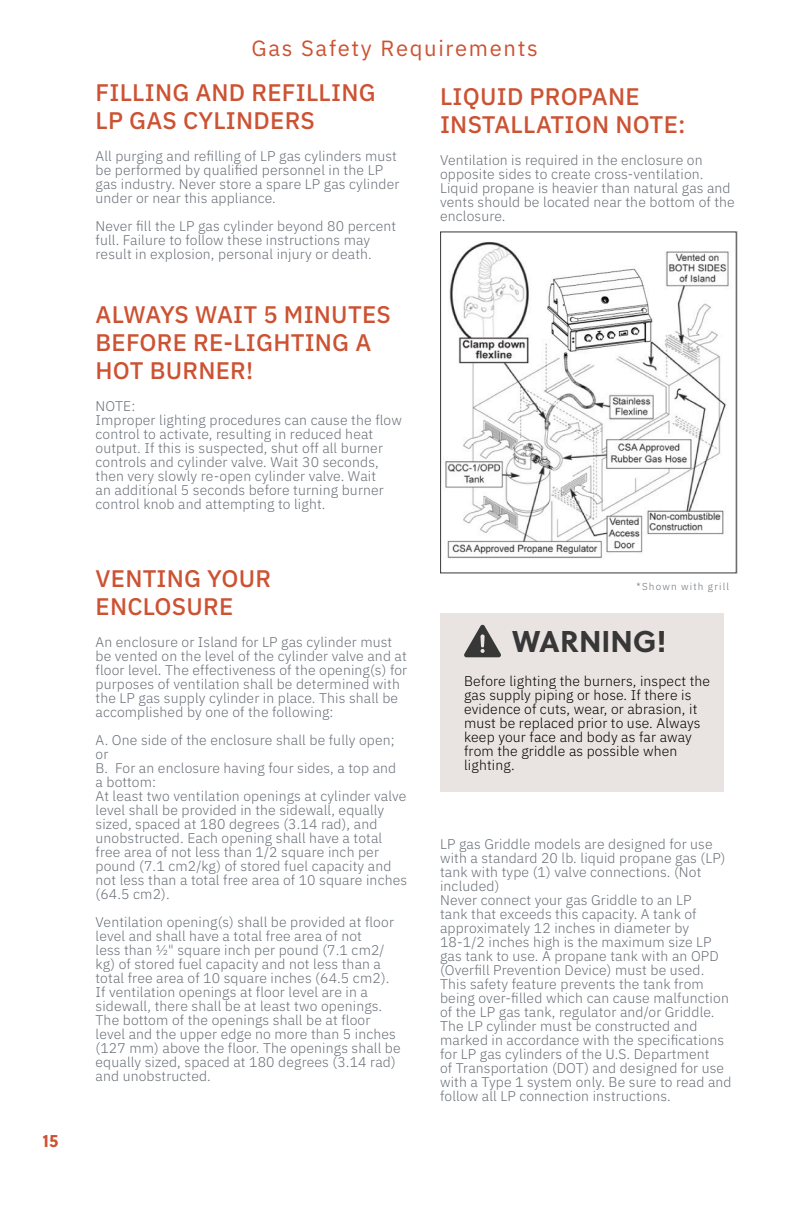
<style>
.page{position:relative;width:792px;height:1224px;background:#fff}
.page>*{position:absolute;margin:0;border:0;box-sizing:border-box;transform-origin:0 0}
.WARNING{font:700 30px "Soleil";color:#373737}
.Summerset_Body_Copy{font:500 24px/28px "IBM Plex Sans";letter-spacing:.01em;color:#cc5232}
.Summerset_Heading_2{font:500 24px/28px "IBM Plex Sans";letter-spacing:.01em;color:#cc5232}
.Summerset_Body_Copy-2{font:22px "IBM Plex Sans";letter-spacing:.075em;color:#cc5232}
.t1{font:700 18px "Soleil";color:#cc5232}
.Summerset_Body_Copy-3{font:300 14px/14px "IBM Plex Sans";letter-spacing:.01em;color:#686f77}
.Summerset_Heading_2-2{font:300 14px/14px "IBM Plex Sans";letter-spacing:.01em;color:#686f77}
.Summerset_Body_Copy-4{font:300 14px/14px "IBM Plex Sans";letter-spacing:.01em;color:#000}
.Summerset_Body_Copy-5{font:300 10px "IBM Plex Sans";letter-spacing:.12em;color:#686f77}
</style>
<div class="page">
<div style="left:441px;top:613px;width:283px;height:179px;background:#e9e3e1"></div>
<img style="left:445px;top:231px;width:293px;height:342px">
<div style="left:440px;top:231px;width:297px;height:342px;border:1px solid #383835"></div>
<svg style="left:464px;top:624px;width:37px;height:33px"></svg>
<p class="t1" style="left:43px;top:1126px;width:17px">15</p>
<p class="Summerset_Body_Copy-2" style="left:252px;top:31px;width:288px">Gas Safety Requirements</p>
<p class="Summerset_Heading_2" style="left:96px;top:76px;width:282px">FILLING AND REFILLING<br>LP GAS CYLINDERS</p>
<p class="Summerset_Heading_2-2" style="left:96px;top:148px;width:305px">All purging and refilling of LP gas cylinders must be performed by qualified personnel in the LP gas industry. Never store a spare LP gas cylinder under or near this appliance.</p>
<p class="Summerset_Heading_2-2" style="left:96px;top:218px;width:302px">Never fill the LP gas cylinder beyond 80 percent full. Failure to follow these instructions may result in explosion, personal injury or death.</p>
<p class="Summerset_Body_Copy" style="left:96px;top:298px;width:297px">ALWAYS WAIT 5 MINUTES<br>BEFORE RE-LIGHTING A<br>HOT BURNER!</p>
<p class="Summerset_Body_Copy-3" style="left:96px;top:398px;width:41px">NOTE:</p>
<p class="Summerset_Body_Copy-3" style="left:96px;top:412px;width:308px">Improper lighting procedures can cause the flow control to activate, resulting in reduced heat output. If this is suspected, shut off all burner controls and cylinder valve. Wait 30 seconds, then very slowly re-open cylinder valve. Wait<br>an additional 5 seconds before turning burner control knob and attempting to light.</p>
<p class="Summerset_Heading_2" style="left:96px;top:562px;width:177px">VENTING YOUR<br>ENCLOSURE</p>
<p class="Summerset_Body_Copy-3" style="left:96px;top:634px;width:313px">An enclosure or Island for LP gas cylinder must be vented on the level of the cylinder valve and at floor level. The effectiveness of the opening(s) for purposes of ventilation shall be determined with the LP gas supply cylinder in place. This shall be accomplished by one of the following:</p>
<p class="Summerset_Body_Copy-3" style="left:96px;top:732px;width:301px">A. One side of the enclosure shall be fully open; or</p>
<p class="Summerset_Body_Copy-3" style="left:96px;top:760px;width:302px">B. For an enclosure having four sides, a top and a bottom:</p>
<p class="Summerset_Body_Copy-3" style="left:96px;top:788px;width:313px">At least two ventilation openings at cylinder valve level shall be provided in the sidewall, equally sized, spaced at 180 degrees (3.14 rad), and unobstructed. Each opening shall have a total free area of not less than 1/2 square inch per pound (7.1 cm2/kg) of stored fuel capacity and not less than a total free area of 10 square inches (64.5 cm2).</p>
<p class="Summerset_Body_Copy-3" style="left:96px;top:914px;width:307px">Ventilation opening(s) shall be provided at floor level and shall have a total free area of not<br>less than ½" square inch per pound (7.1 cm2/ kg) of stored fuel capacity and not less than a total free area of 10 square inches (64.5 cm2).<br>If ventilation openings at floor level are in a sidewall, there shall be at least two openings.<br>The bottom of the openings shall be at floor level and the upper edge no more than 5 inches (127 mm) above the floor. The openings shall be equally sized, spaced at 180 degrees (3.14 rad) and unobstructed.</p>
<p class="Summerset_Body_Copy" style="left:440px;top:80px;width:247px">LIQUID PROPANE<br>INSTALLATION NOTE:</p>
<p class="Summerset_Body_Copy-3" style="left:440px;top:152px;width:296px">Ventilation is required in the enclosure on opposite sides to create cross-ventilation.<br>Liquid propane is heavier than natural gas and vents should be located near the bottom of the enclosure.</p>
<p class="Summerset_Body_Copy-5" style="left:636px;top:578px;width:94px">*Shown with grill</p>
<p class="WARNING" style="left:512px;top:618px;width:156px">WARNING!</p>
<p class="Summerset_Body_Copy-4" style="left:464px;top:673px;width:248px">Before lighting the burners, inspect the gas supply piping or hose. If there is evidence of cuts, wear, or abrasion, it must be replaced prior to use. Always keep your face and body as far away from the griddle as possible when lighting.</p>
<p class="Summerset_Heading_2-2" style="left:440px;top:836px;width:287px">LP gas Griddle models are designed for use with a standard 20 lb. liquid propane gas (LP) tank with type (1) valve connections. (Not included)</p>
<p class="Summerset_Heading_2-2" style="left:440px;top:892px;width:293px">Never connect your gas Griddle to an LP<br>tank that exceeds this capacity. A tank of approximately 12 inches in diameter by 18-1/2 inches high is the maximum size LP gas tank to use. A propane tank with an OPD (Overfill Prevention Device) must be used.<br>This safety feature prevents the tank from being over-filled which can cause malfunction of the LP gas tank, regulator and/or Griddle.<br>The LP cylinder must be constructed and marked in accordance with the specifications for LP gas cylinders of the U.S. Department<br>of Transportation (DOT) and designed for use with a Type 1 system only. Be sure to read and follow all LP connection instructions.</p>
</div>
